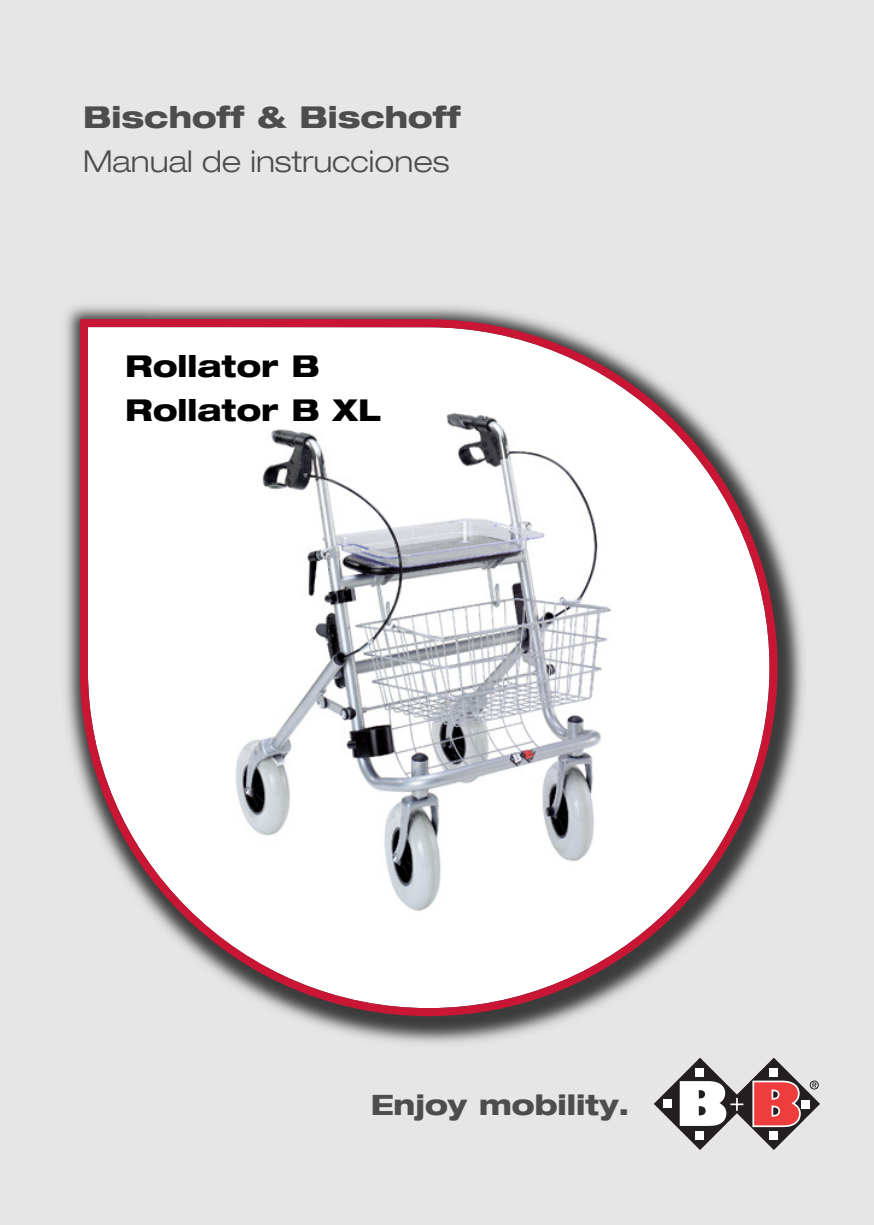
<style>
.page{position:relative;width:874px;height:1225px;background:#fff}
.page>*{position:absolute;margin:0;border:0;box-sizing:border-box;transform-origin:0 0}
.t1{font:300 30px "Helve Neu Lig Ext";color:#4d4d4d}
.t2{font:800 expanded 30px/44px "Helvetica Neue";color:#000}
.t3{font:800 expanded 30px "Helvetica Neue";color:#4d4d4d}
.t4{font:italic 800 expanded 28px "Helvetica Neue";color:#4d4d4d}
</style>
<div class="page">
<div style="left:0;top:0;width:873px;height:1225px;background:#e6e6e6"></div>
<img style="left:65px;top:305px;width:738px;height:739px">
<svg style="left:80px;top:319px;width:697px;height:697px"></svg>
<svg style="left:654px;top:1057px;width:165px;height:93px"></svg>
<img style="left:189px;top:392px;width:433px;height:534px">
<p class="t3" style="left:83px;top:105px;width:378px">Bischoff &amp; Bischoff</p>
<p class="t1" style="left:83px;top:150px;width:368px">Manual de instrucciones</p>
<p class="t2" style="left:125px;top:346px;width:257px">Rollator B<br>Rollator B XL</p>
<p class="t4" style="left:370px;top:1094px;width:260px">Enjoy mobility.</p>
</div>
